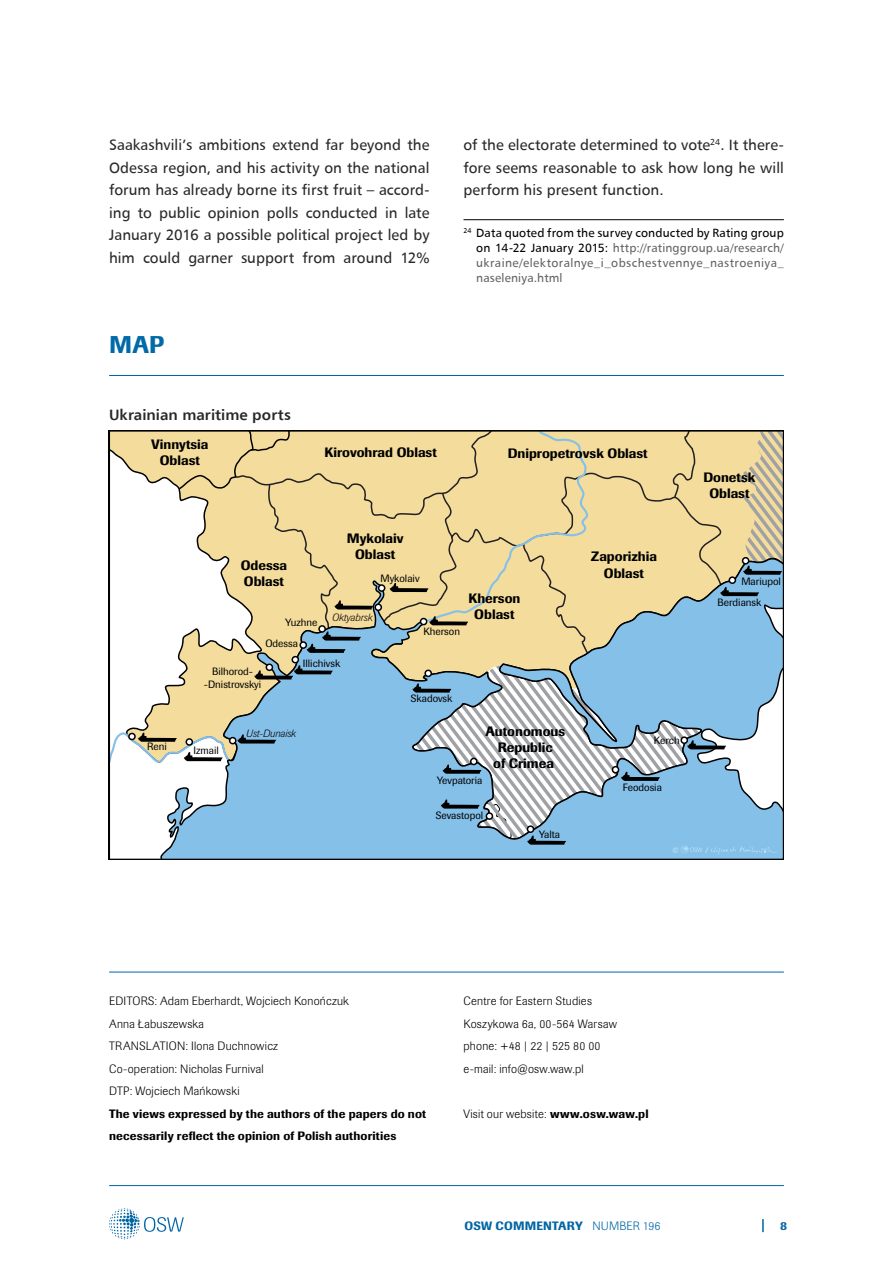
<style>
.page{position:relative;width:893px;height:1263px;background:#fff}
.page>*{position:absolute;margin:0;border:0;box-sizing:border-box;transform-origin:0 0}
.t1{font:500 24px "Imago Pro";color:#006aa8}
.t2{font:15px/22.5px "Humanist 777 TL Roman B";letter-spacing:.005em;color:#292829;text-align:justify}
.t3{font:15px "Humanist 777 TL Bold B";letter-spacing:.005em;color:#292829}
.t4{font:500 13.5px/16.2px "Imago Pro";color:#000;text-align:center}
.t5{font:300 12px/22.5px "Imago Pro";letter-spacing:.02em;color:#000}
.t6{font:12px/15px "Humanist 777 TL Roman B";letter-spacing:.035em;color:#636466;text-align:justify}
.t7{font:500 12px/22.5px "Imago Pro";letter-spacing:.01em;color:#000}
.t8{font:500 12px "Imago Pro";letter-spacing:.02em;color:#0065a4}
.t9{font:10.5px/21.9px "Imago Pro";color:#000}
.t10{font:italic 300 10.5px "Imago Pro";color:#000}
.t11{font:7.95px "Imago Pro";color:#c9ebfc}
.s1{color:#000}
.s2{font-weight:500}
.s3{font-weight:300}
</style>
<div class="page">
<svg style="left:762px;top:1219px;width:2px;height:13px"></svg>
<svg style="left:109px;top:1208px;width:75px;height:31px"></svg>
<hr style="left:109px;top:1185px;width:675px;height:1px;background:#0065a4">
<hr style="left:109px;top:972px;width:675px;height:1px;background:#0065a4">
<hr style="left:463px;top:219px;width:321px;height:1px;background:#000">
<hr style="left:109px;top:375px;width:675px;height:1px;background:#0065a4">
<svg style="left:109px;top:693px;width:675px;height:167px"></svg>
<svg style="left:441px;top:799px;width:39px;height:10px"></svg>
<svg style="left:527px;top:835px;width:39px;height:10px"></svg>
<svg style="left:621px;top:772px;width:39px;height:9px"></svg>
<svg style="left:443px;top:758px;width:38px;height:16px"></svg>
<div style="left:470px;top:758px;width:8px;height:7px;border:2px solid #000;border-radius:50%"></div>
<svg style="left:486px;top:802px;width:25px;height:37px"></svg>
<div style="left:486px;top:812px;width:7px;height:8px;border:2px solid #000;border-radius:50%"></div>
<div style="left:527px;top:826px;width:7px;height:6px;background:#fff;border-radius:50%"></div>
<div style="left:527px;top:825px;width:7px;height:8px;border:2px solid #000;border-radius:50%"></div>
<div style="left:612px;top:767px;width:7px;height:6px;background:#fff;border-radius:50%"></div>
<div style="left:612px;top:766px;width:7px;height:7px;border:2px solid #000;border-radius:50%"></div>
<svg style="left:681px;top:737px;width:45px;height:12px"></svg>
<div style="left:680px;top:736px;width:8px;height:8px;border:2px solid #000;border-radius:50%"></div>
<svg style="left:109px;top:431px;width:675px;height:262px;background:#d8d1ad"></svg>
<div style="left:266px;top:663px;width:7px;height:8px;border:2px solid #000;border-radius:50%"></div>
<svg style="left:109px;top:729px;width:167px;height:48px"></svg>
<div style="left:128px;top:733px;width:8px;height:7px;border:2px solid #000;border-radius:50%"></div>
<svg style="left:710px;top:846px;width:68px;height:9px"></svg>
<svg style="left:680px;top:845px;width:22px;height:10px"></svg>
<p class="t2" style="left:109px;top:133px;width:322px">Saakashvili’s ambitions extend far beyond the Odessa region, and his activity on the national forum has already borne its first fruit – accord&shy;ing to public opinion polls conducted in late January 2016 a possible political project led by him could garner support from around 12%</p>
<p class="t2" style="left:463px;top:133px;width:322px">of the electorate determined to vote<sup>24</sup>. It there&shy;fore seems reasonable to ask how long he will perform his present function.</p>
<p class="t6" style="left:476px;top:225px;width:309px;text-indent:-13px"><sup>24</sup> <span class="s1">Data quoted from the survey conducted by Rating group on 14-22 January 2015:</span> http://ratinggroup.ua/research/ ukraine/elektoralnye_i_obschestvennye_nastroeniya_ naseleniya.html</p>
<h1 class="t1" style="left:109px;top:329px;width:56px">MAP</h1>
<p class="t3" style="left:109px;top:405px;width:183px">Ukrainian maritime ports</p>
<p class="t4" style="left:151px;top:436px;width:59px">Vinnytsia<br>Oblast</p>
<p class="t4" style="left:324px;top:444px;width:114px">Kirovohrad Oblast</p>
<p class="t4" style="left:508px;top:445px;width:142px">Dnipropetrovsk Oblast</p>
<p class="t4" style="left:241px;top:557px;width:48px;text-align:left">Odessa<br>Oblast</p>
<p class="t9" style="left:285px;top:611px;width:34px">Yuzhne</p>
<p class="t9" style="left:265px;top:632px;width:34px">Odessa</p>
<p class="t4" style="left:347px;top:530px;width:58px">Mykolaiv<br>Oblast</p>
<p class="t9" style="left:380px;top:567px;width:41px">Mykolaiv</p>
<p class="t10" style="left:332px;top:610px;width:42px">Oktyabrsk</p>
<p class="t9" style="left:423px;top:620px;width:38px">Kherson</p>
<p class="t9" style="left:204px;top:665px;width:59px;line-height:12.6px;text-align:center">Bilhorod--Dnistrovskyi</p>
<p class="t9" style="left:303px;top:652px;width:39px">Illichivsk</p>
<p class="t9" style="left:411px;top:688px;width:43px">Skadovsk</p>
<p class="t4" style="left:468px;top:590px;width:54px">Kherson<br>Oblast</p>
<p class="t4" style="left:591px;top:548px;width:68px">Zaporizhia<br>Oblast</p>
<p class="t9" style="left:147px;top:736px;width:21px">Reni</p>
<p class="t9" style="left:194px;top:739px;width:27px">Izmail</p>
<p class="t10" style="left:246px;top:726px;width:51px">Ust-Dunaisk</p>
<p class="t4" style="left:486px;top:723px;width:81px">Autonomous<br>Republic<br>of Crimea</p>
<p class="t9" style="left:437px;top:770px;width:47px">Yevpatoria</p>
<p class="t9" style="left:436px;top:804px;width:49px">Sevastopol</p>
<p class="t9" style="left:539px;top:823px;width:23px">Yalta</p>
<p class="t9" style="left:654px;top:729px;width:27px">Kerch</p>
<p class="t9" style="left:623px;top:776px;width:41px">Feodosia</p>
<p class="t4" style="left:703px;top:469px;width:54px">Donetsk<br>Oblast</p>
<p class="t9" style="left:717px;top:570px;width:65px;text-indent:24px">Mariupol<br>Berdiansk</p>
<p class="t11" style="left:672px;top:845px;width:8px">©</p>
<p class="t11" style="left:705px;top:845px;width:4px">/</p>
<p class="t5" style="left:109px;top:989px;width:241px">EDITORS: Adam Eberhardt, Wojciech Konończuk<br>Anna Łabuszewska<br>TRANSLATION: Ilona Duchnowicz<br>Co-operation: Nicholas Furnival<br>DTP: Wojciech Mańkowski</p>
<p class="t7" style="left:109px;top:1102px;width:319px">The views expressed by the authors of the papers do not necessarily reflect the opinion of Polish authorities</p>
<p class="t5" style="left:463px;top:989px;width:155px">Centre for Eastern Studies<br>Koszykowa 6a, 00-564 Warsaw phone: +48 | 22 | 525 80 00 e-mail: info@osw.waw.pl</p>
<p class="t5" style="left:463px;top:1102px;width:187px">Visit our website: <span class="s2">www.osw.waw.pl</span></p>
<p class="t8" style="left:465px;top:1218px;width:197px">OSW COMMENTARY <span class="s3">NUMBER 196</span></p>
<p class="t8" style="left:780px;top:1218px;width:8px">8</p>
</div>
